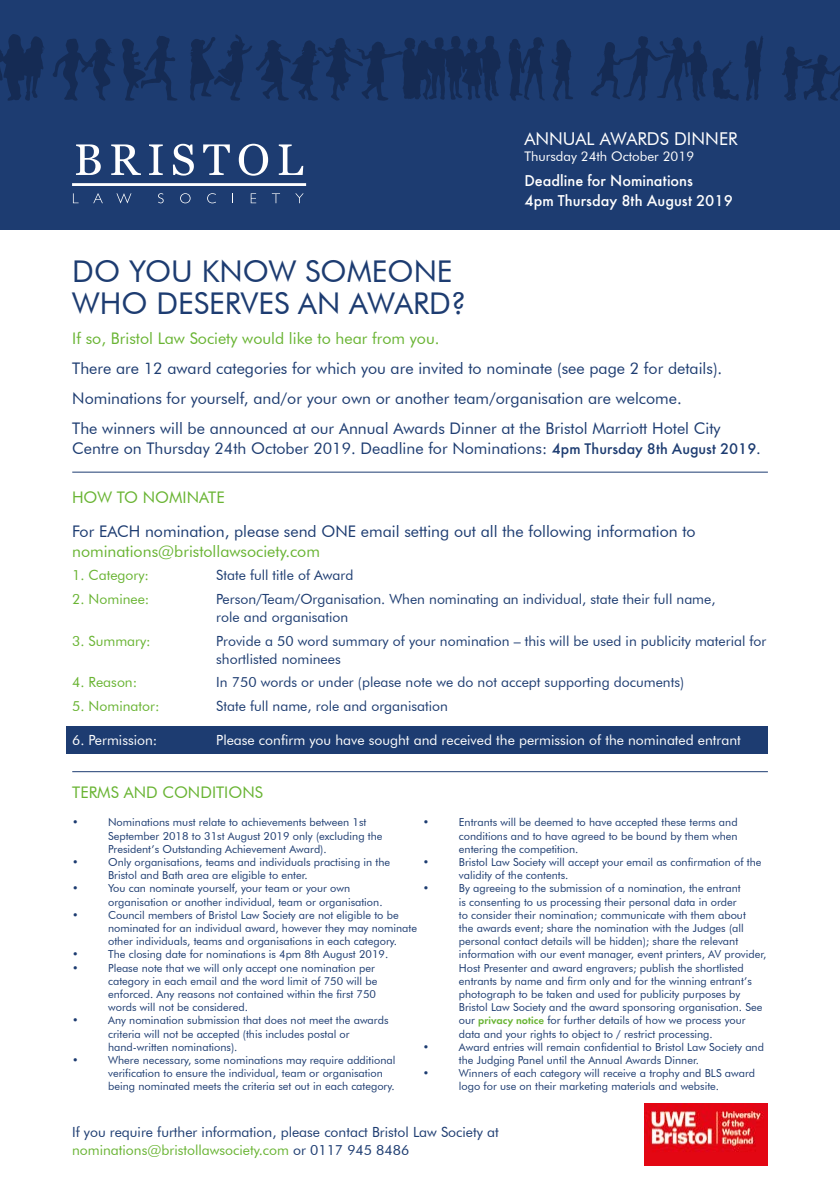
<style>
.page{position:relative;width:840px;height:1191px;background:#fff}
.page>*{position:absolute;margin:0;border:0;box-sizing:border-box;transform-origin:0 0}
.t1{font:30px/32px "Futura BT";color:#1d3c71}
.t2{font:17.6px "Futura BT";color:#fff}
.t3{font:500 16.4px/19.6px "Futura";color:#fff}
.t4{font:16px/30px "Futura BT";color:#1d3c71}
.t5{font:16px "Futura BT";color:#69b433}
.t6{font:14px/18px "Futura BT";color:#1d3c71}
.t7{font:14px "Futura BT";color:#fff}
.t8{font:14px "Futura BT";color:#69b433}
.t9{font:13.2px "Futura BT";color:#fff}
.t10{font:11px/13.2px "Futura BT";color:#1d3c71}
.s1{font-family:"Futura";font-weight:500}
.s2{font-family:"Futura Dem";color:#69b433}
.s3{color:#69b433}
</style>
<div class="page">
<div style="left:0;top:0;width:839px;height:230px;background:#1d3c71"></div>
<div style="left:66px;top:726px;width:701px;height:27px;background:#1d3c71"></div>
<hr style="left:72px;top:183px;width:234px;height:3px;background:#fff">
<svg style="left:278px;top:144px;width:25px;height:31px"></svg>
<svg style="left:239px;top:144px;width:29px;height:32px"></svg>
<svg style="left:203px;top:144px;width:27px;height:31px"></svg>
<svg style="left:173px;top:144px;width:21px;height:32px"></svg>
<svg style="left:149px;top:144px;width:14px;height:31px"></svg>
<svg style="left:111px;top:144px;width:30px;height:31px"></svg>
<svg style="left:76px;top:144px;width:25px;height:31px"></svg>
<svg style="left:73px;top:193px;width:5px;height:10px"></svg>
<svg style="left:93px;top:193px;width:10px;height:10px"></svg>
<svg style="left:116px;top:193px;width:15px;height:10px"></svg>
<svg style="left:158px;top:193px;width:5px;height:10px"></svg>
<svg style="left:180px;top:193px;width:10px;height:10px"></svg>
<svg style="left:207px;top:193px;width:9px;height:10px"></svg>
<svg style="left:250px;top:193px;width:6px;height:10px"></svg>
<svg style="left:272px;top:193px;width:8px;height:10px"></svg>
<svg style="left:295px;top:193px;width:8px;height:10px"></svg>
<hr style="left:72px;top:471px;width:695px;height:1px;background:#1d3c71">
<hr style="left:72px;top:771px;width:695px;height:1px;background:#1d3c71">
<img style="left:644px;top:1103px;width:123px;height:62px">
<svg style="left:782px;top:46px;width:57px;height:55px"></svg>
<svg style="left:53px;top:38px;width:62px;height:63px"></svg>
<svg style="left:122px;top:36px;width:55px;height:65px"></svg>
<svg style="left:190px;top:34px;width:310px;height:67px"></svg>
<svg style="left:509px;top:37px;width:35px;height:64px"></svg>
<svg style="left:591px;top:36px;width:172px;height:65px"></svg>
<svg style="left:551px;top:39px;width:22px;height:62px"></svg>
<svg style="left:0;top:34px;width:44px;height:67px"></svg>
<h2 class="t2" style="left:524px;top:128px;width:215px">ANNUAL AWARDS DINNER</h2>
<p class="t9" style="left:524px;top:148px;width:171px">Thursday 24th October 2019</p>
<h3 class="t3" style="left:524px;top:170px;width:210px">Deadline for Nominations<br>4pm Thursday 8th August 2019</h3>
<h1 class="t1" style="left:72px;top:255px;width:395px">DO YOU KNOW SOMEONE<br>WHO DESERVES AN AWARD?</h1>
<h3 class="t5" style="left:72px;top:329px;width:368px">If so, Bristol Law Society would like to hear from you.</h3>
<p class="t4" style="left:72px;top:353px;width:651px">There are 12 award categories for which you are invited to nominate (see page 2 for details).<br>Nominations for yourself, and/or your own or another team/organisation are welcome.<br>The winners will be announced at our Annual Awards Dinner at the Bristol Marriott Hotel City</p>
<h3 class="t4" style="left:72px;top:433px;width:689px">Centre on Thursday 24th October 2019. Deadline for Nominations: <span class="s1">4pm Thursday 8th August 2019.</span></h3>
<h3 class="t5" style="left:72px;top:488px;width:154px">HOW TO NOMINATE</h3>
<h3 class="t4" style="left:72px;top:516px;width:624px">For EACH nomination, please send ONE email setting out all the following information to</h3>
<h3 class="t5" style="left:72px;top:541px;width:249px">nominations@bristollawsociety.com</h3>
<p class="t8" style="left:72px;top:567px;width:78px">1. Category:</p>
<p class="t6" style="left:216px;top:566px;width:139px">State full title of Award</p>
<p class="t8" style="left:72px;top:590px;width:79px">2. Nominee:</p>
<p class="t6" style="left:216px;top:590px;width:500px">Person/Team/Organisation. When nominating an individual, state their full name, role and organisation</p>
<p class="t8" style="left:72px;top:632px;width:80px">3. Summary:</p>
<p class="t6" style="left:216px;top:631px;width:551px">Provide a 50 word summary of your nomination – this will be used in publicity material for shortlisted nominees</p>
<p class="t8" style="left:72px;top:674px;width:67px">4. Reason:</p>
<p class="t6" style="left:216px;top:673px;width:469px">In 750 words or under (please note we do not accept supporting documents)</p>
<p class="t8" style="left:72px;top:697px;width:89px">5. Nominator:</p>
<p class="t6" style="left:216px;top:697px;width:233px">State full name, role and organisation</p>
<p class="t7" style="left:72px;top:731px;width:87px">6. Permission:</p>
<p class="t7" style="left:216px;top:731px;width:526px">Please confirm you have sought and received the permission of the nominated entrant</p>
<h3 class="t5" style="left:72px;top:783px;width:192px">TERMS AND CONDITIONS</h3>
<p class="t10" style="left:72px;top:815px;width:8px">•</p>
<p class="t10" style="left:108px;top:815px;width:276px">Nominations must relate to achievements between 1st<br>September 2018 to 31st August 2019 only (excluding the<br>President’s Outstanding Achievement Award).</p>
<p class="t10" style="left:72px;top:855px;width:8px">•</p>
<p class="t10" style="left:108px;top:855px;width:283px">Only organisations, teams and individuals practising in the<br>Bristol and Bath area are eligible to enter.</p>
<p class="t10" style="left:72px;top:881px;width:8px">•</p>
<p class="t10" style="left:108px;top:881px;width:276px">You can nominate yourself, your team or your own organisation or another individual, team or organisation.</p>
<p class="t10" style="left:72px;top:908px;width:8px">•</p>
<p class="t10" style="left:108px;top:908px;width:310px">Council members of Bristol Law Society are not eligible to be nominated for an individual award, however they may nominate other individuals, teams and organisations in each category.</p>
<p class="t10" style="left:72px;top:947px;width:8px">•</p>
<p class="t10" style="left:108px;top:947px;width:281px">The closing date for nominations is 4pm 8th August 2019.</p>
<p class="t10" style="left:72px;top:961px;width:8px">•</p>
<p class="t10" style="left:108px;top:961px;width:270px">Please note that we will only accept one nomination per category in each email and the word limit of 750 will be enforced. Any reasons not contained within the first 750 words will not be considered.</p>
<p class="t10" style="left:72px;top:1013px;width:8px">•</p>
<p class="t10" style="left:108px;top:1013px;width:282px">Any nomination submission that does not meet the awards criteria will not be accepted (this includes postal or hand-written nominations).</p>
<p class="t10" style="left:72px;top:1053px;width:8px">•</p>
<p class="t10" style="left:108px;top:1053px;width:289px">Where necessary, some nominations may require additional verification to ensure the individual, team or organisation being nominated meets the criteria set out in each category.</p>
<p class="t10" style="left:422px;top:815px;width:8px">•</p>
<p class="t10" style="left:458px;top:815px;width:280px;text-align:justify">Entrants will be deemed to have accepted these terms and conditions and to have agreed to be bound by them when entering the competition.</p>
<p class="t10" style="left:422px;top:855px;width:8px">•</p>
<p class="t10" style="left:458px;top:855px;width:304px">Bristol Law Society will accept your email as confirmation of the validity of the contents.</p>
<p class="t10" style="left:422px;top:881px;width:8px">•</p>
<p class="t10" style="left:458px;top:881px;width:309px">By agreeing to the submission of a nomination, the entrant<br>is consenting to us processing their personal data in order<br>to consider their nomination; communicate with them about<br>the awards event; share the nomination with the Judges (all personal contact details will be hidden); share the relevant information with our event manager, event printers, AV provider, Host Presenter and award engravers; publish the shortlisted entrants by name and firm only and for the winning entrant’s photograph to be taken and used for publicity purposes by Bristol Law Society and the award sponsoring organisation. See our <span class="s2">privacy notice</span> for further details of how we process your data and your rights to object to / restrict processing.</p>
<p class="t10" style="left:422px;top:1040px;width:8px">•</p>
<p class="t10" style="left:458px;top:1040px;width:306px">Award entries will remain confidential to Bristol Law Society and the Judging Panel until the Annual Awards Dinner.</p>
<p class="t10" style="left:422px;top:1066px;width:8px">•</p>
<p class="t10" style="left:458px;top:1066px;width:298px">Winners of each category will receive a trophy and BLS award logo for use on their marketing materials and website.</p>
<p class="t6" style="left:72px;top:1122px;width:428px">If you require further information, please contact Bristol Law Society at <span class="s3">nominations@bristollawsociety.com</span> or 0117 945 8486</p>
</div>
